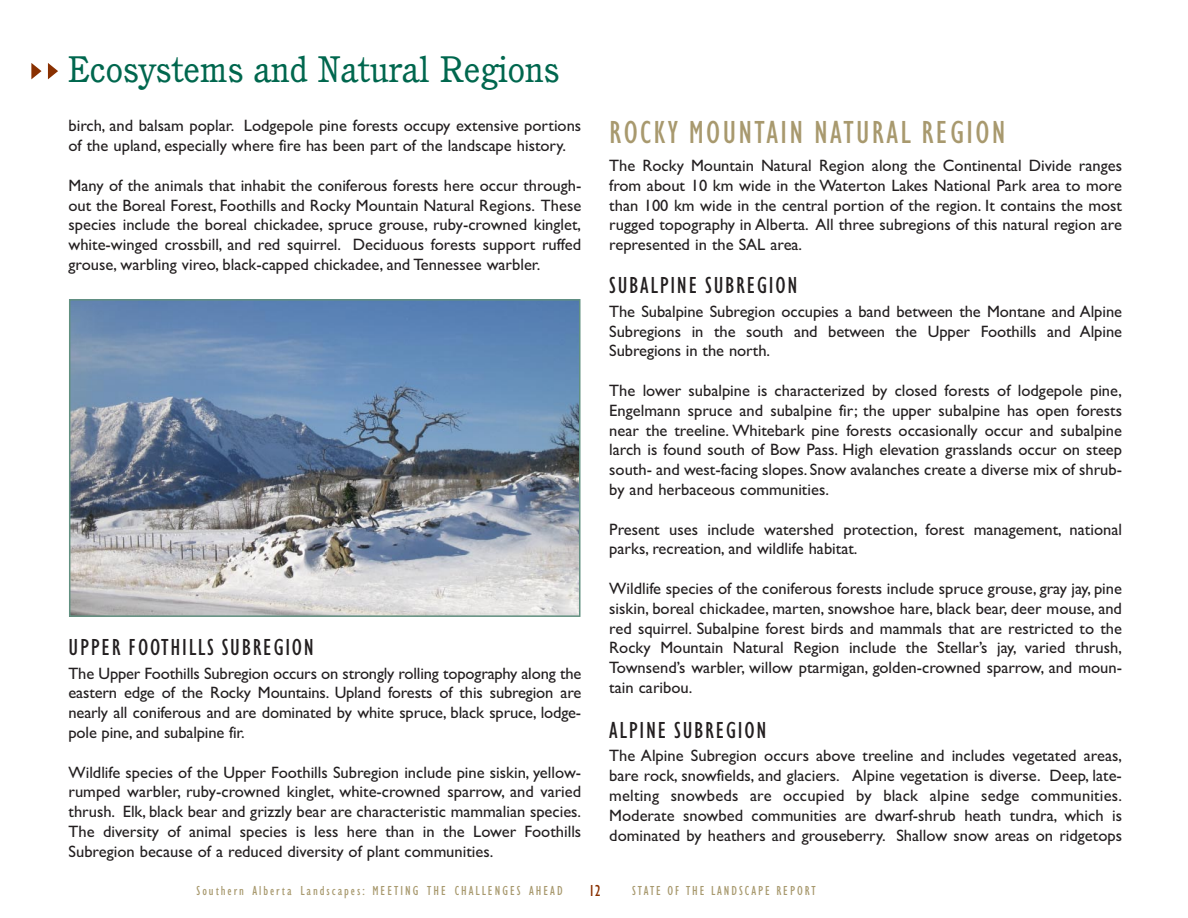
<style>
.page{position:relative;width:1188px;height:918px;background:#fff}
.page>*{position:absolute;margin:0;border:0;box-sizing:border-box;transform-origin:0 0}
.t1{font:36px "Cushing";color:#00674e}
.t2{font:condensed 33px "Gill Sans";letter-spacing:.075em;color:#a8996e}
.t3{font:condensed 24px "Gill Sans";letter-spacing:.075em;color:#231f20}
.t4{font:16.5px/19.8px "Gill Sans";color:#231f20;text-align:justify}
.t5{font:condensed 16.5px "Gill Sans";color:#893001}
.t6{font:condensed 13.5px "Gill Sans";letter-spacing:.145em;color:#a8996e}
</style>
<div class="page">
<svg style="left:31px;top:63px;width:11px;height:16px"></svg>
<svg style="left:48px;top:63px;width:10px;height:16px"></svg>
<img style="left:72px;top:302px;width:505px;height:312px">
<div style="left:69px;top:299px;width:511px;height:318px;border:2px solid #619080"></div>
<h1 class="t1" style="left:68px;top:55px;width:493px">Ecosystems and Natural Regions</h1>
<p class="t4" style="left:69px;top:118px;width:514px">birch, and balsam poplar. Lodgepole pine forests occupy extensive portions of the upland, especially where fire has been part of the landscape history.</p>
<p class="t4" style="left:69px;top:177px;width:514px">Many of the animals that inhabit the coniferous forests here occur through&shy;out the Boreal Forest, Foothills and Rocky Mountain Natural Regions. These species include the boreal chickadee, spruce grouse, ruby-crowned kinglet, white-winged crossbill, and red squirrel. Deciduous forests support ruffed grouse, warbling vireo, black-capped chickadee, and Tennessee warbler.</p>
<h3 class="t3" style="left:69px;top:638px;width:247px">UPPER FOOTHILLS SUBREGION</h3>
<p class="t4" style="left:69px;top:665px;width:514px">The Upper Foothills Subregion occurs on strongly rolling topography along the eastern edge of the Rocky Mountains. Upland forests of this subregion are nearly all coniferous and are dominated by white spruce, black spruce, lodge&shy;pole pine, and subalpine fir.</p>
<p class="t4" style="left:69px;top:764px;width:514px">Wildlife species of the Upper Foothills Subregion include pine siskin, yellow&shy;rumped warbler, ruby-crowned kinglet, white-crowned sparrow, and varied thrush. Elk, black bear and grizzly bear are characteristic mammalian species.<br>The diversity of animal species is less here than in the Lower Foothills Subregion because of a reduced diversity of plant communities.</p>
<h2 class="t2" style="left:609px;top:120px;width:398px">ROCKY MOUNTAIN NATURAL REGION</h2>
<p class="t4" style="left:609px;top:157px;width:514px">The Rocky Mountain Natural Region along the Continental Divide ranges from about 10 km wide in the Waterton Lakes National Park area to more than 100 km wide in the central portion of the region. It contains the most rugged topography in Alberta. All three subregions of this natural region are represented in the SAL area.</p>
<h3 class="t3" style="left:609px;top:277px;width:190px">SUBALPINE SUBREGION</h3>
<p class="t4" style="left:609px;top:303px;width:514px">The Subalpine Subregion occupies a band between the Montane and Alpine Subregions in the south and between the Upper Foothills and Alpine Subregions in the north.</p>
<p class="t4" style="left:609px;top:382px;width:514px">The lower subalpine is characterized by closed forests of lodgepole pine, Engelmann spruce and subalpine fir; the upper subalpine has open forests near the treeline. Whitebark pine forests occasionally occur and subalpine larch is found south of Bow Pass. High elevation grasslands occur on steep south- and west-facing slopes. Snow avalanches create a diverse mix of shrub&shy;by and herbaceous communities.</p>
<p class="t4" style="left:609px;top:521px;width:514px">Present uses include watershed protection, forest management, national parks, recreation, and wildlife habitat.</p>
<p class="t4" style="left:609px;top:580px;width:514px">Wildlife species of the coniferous forests include spruce grouse, gray jay, pine siskin, boreal chickadee, marten, snowshoe hare, black bear, deer mouse, and red squirrel. Subalpine forest birds and mammals that are restricted to the Rocky Mountain Natural Region include the Stellar’s jay, varied thrush, Townsend’s warbler, willow ptarmigan, golden-crowned sparrow, and moun&shy;tain caribou.</p>
<h3 class="t3" style="left:609px;top:721px;width:159px">ALPINE SUBREGION</h3>
<p class="t4" style="left:609px;top:748px;width:514px">The Alpine Subregion occurs above treeline and includes vegetated areas, bare rock, snowfields, and glaciers. Alpine vegetation is diverse. Deep, late&shy;melting snowbeds are occupied by black alpine sedge communities.<br>Moderate snowbed communities are dwarf-shrub heath tundra, which is dominated by heathers and grouseberry. Shallow snow areas on ridgetops</p>
<p class="t5" style="left:589px;top:885px;width:14px">12</p>
<p class="t6" style="left:197px;top:886px;width:368px">Southern Alberta Landscapes: MEETING THE CHALLENGES AHEAD</p>
<p class="t6" style="left:632px;top:886px;width:185px">STATE OF THE LANDSCAPE REPORT</p>
</div>
